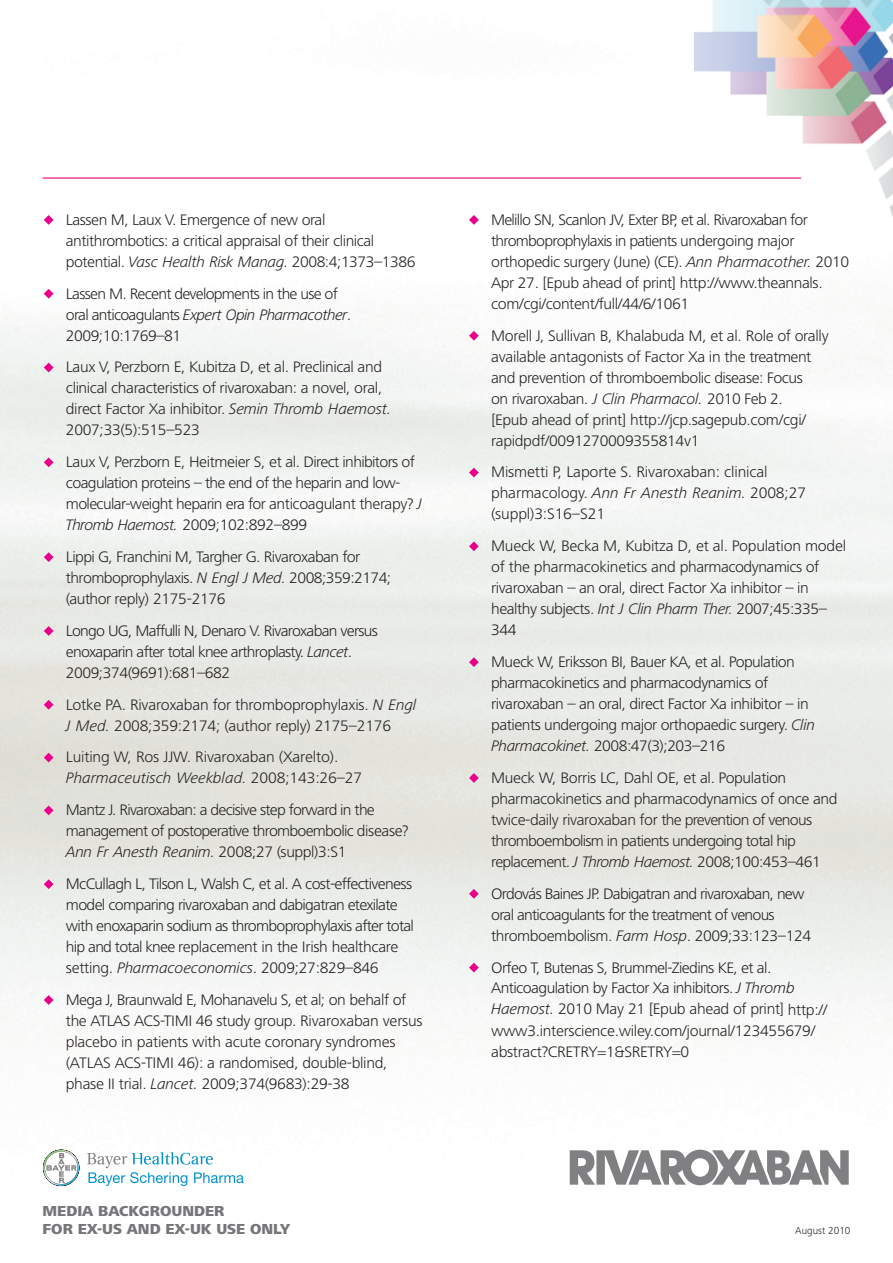
<style>
.page{position:relative;width:893px;height:1263px;background:#fff}
.page>*{position:absolute;margin:0;border:0;box-sizing:border-box;transform-origin:0 0}
.t1{font:300 15.75px/21px "Frutiger Next LT";letter-spacing:-.03em;color:#231f20;scale:1.05 1}
.t2{font:300 15.75px/21px "Frutiger Next LT";letter-spacing:-.01em;color:#231f20;scale:1.05 1}
.t3{font:800 15px/18px "Frutiger Next LT";color:#767579}
.t4{font:300 10.5px "Frutiger Next LT";color:#231f20}
.s1{font-style:italic}
</style>
<div class="page">
<img style="left:0;top:177px;width:893px;height:1010px">
<svg style="left:43px;top:1149px;width:36px;height:37px"></svg>
<svg style="left:87px;top:1152px;width:157px;height:34px"></svg>
<svg style="left:570px;top:1150px;width:279px;height:35px"></svg>
<img style="left:694px;top:0;width:199px;height:279px">
<hr style="left:43px;top:177px;width:758px;height:2px;background:#e80289">
<svg style="left:44px;top:215px;width:10px;height:10px"></svg>
<svg style="left:44px;top:289px;width:10px;height:10px"></svg>
<svg style="left:44px;top:363px;width:10px;height:9px"></svg>
<svg style="left:44px;top:457px;width:10px;height:10px"></svg>
<svg style="left:44px;top:552px;width:10px;height:10px"></svg>
<svg style="left:44px;top:626px;width:10px;height:10px"></svg>
<svg style="left:44px;top:700px;width:10px;height:10px"></svg>
<svg style="left:44px;top:753px;width:10px;height:9px"></svg>
<svg style="left:44px;top:805px;width:10px;height:10px"></svg>
<svg style="left:44px;top:879px;width:10px;height:10px"></svg>
<svg style="left:44px;top:995px;width:10px;height:10px"></svg>
<svg style="left:469px;top:215px;width:10px;height:10px"></svg>
<svg style="left:469px;top:331px;width:10px;height:10px"></svg>
<svg style="left:469px;top:468px;width:10px;height:9px"></svg>
<svg style="left:469px;top:541px;width:10px;height:10px"></svg>
<svg style="left:469px;top:657px;width:10px;height:10px"></svg>
<svg style="left:469px;top:773px;width:10px;height:10px"></svg>
<svg style="left:469px;top:889px;width:10px;height:10px"></svg>
<svg style="left:469px;top:963px;width:10px;height:9px"></svg>
<p class="t1" style="left:66px;top:209px;width:334px">Lassen M, Laux V. Emergence of new oral antithrombotics: a critical appraisal of their clinical potential. <span class="s1">Vasc Health Risk Manag.</span> 2008:4;1373–1386</p>
<p class="t1" style="left:66px;top:283px;width:273px">Lassen M. Recent developments in the use of oral anticoagulants <span class="s1">Expert Opin Pharmacother</span>.<br>2009;10:1769–81</p>
<p class="t1" style="left:66px;top:357px;width:312px">Laux V, Perzborn E, Kubitza D, et al. Preclinical and clinical characteristics of rivaroxaban: a novel, oral, direct Factor Xa inhibitor. <span class="s1">Semin Thromb Haemost.<br></span>2007;33(5):515–523</p>
<p class="t1" style="left:66px;top:451px;width:341px">Laux V, Perzborn E, Heitmeier S, et al. Direct inhibitors of coagulation proteins – the end of the heparin and low&shy;molecular-weight heparin era for anticoagulant therapy? <span class="s1">J Thromb Haemost.</span> 2009;102:892–899</p>
<p class="t1" style="left:66px;top:546px;width:311px">Lippi G, Franchini M, Targher G. Rivaroxaban for thromboprophylaxis. <span class="s1">N Engl J Med.</span> 2008;359:2174; (author reply) 2175-2176</p>
<p class="t1" style="left:66px;top:620px;width:299px">Longo UG, Maffulli N, Denaro V. Rivaroxaban versus enoxaparin after total knee arthroplasty. <span class="s1">Lancet</span>.<br>2009;374(9691):681–682</p>
<p class="t1" style="left:66px;top:694px;width:336px">Lotke PA. Rivaroxaban for thromboprophylaxis. <span class="s1">N Engl<br>J Med.</span> 2008;359:2174; (author reply) 2175–2176</p>
<p class="t2" style="left:66px;top:747px;width:284px">Luiting W, Ros JJW. Rivaroxaban (Xarelto).<br><span class="s1">Pharmaceutisch Weekblad.</span> 2008;143:26–27</p>
<p class="t1" style="left:66px;top:799px;width:328px">Mantz J. Rivaroxaban: a decisive step forward in the management of postoperative thromboembolic disease?<br><span class="s1">Ann Fr Anesth Reanim.</span> 2008;27 (suppl)3:S1</p>
<p class="t1" style="left:66px;top:873px;width:333px">McCullagh L, Tilson L, Walsh C, et al. A cost-effectiveness model comparing rivaroxaban and dabigatran etexilate with enoxaparin sodium as thromboprophylaxis after total hip and total knee replacement in the Irish healthcare setting. <span class="s1">Pharmacoeconomics</span>. 2009;27:829–846</p>
<p class="t1" style="left:66px;top:989px;width:341px">Mega J, Braunwald E, Mohanavelu S, et al; on behalf of the ATLAS ACS-TIMI 46 study group. Rivaroxaban versus placebo in patients with acute coronary syndromes (ATLAS ACS-TIMI 46): a randomised, double-blind, phase II trial. <span class="s1">Lancet.</span> 2009;374(9683):29-38</p>
<p class="t3" style="left:43px;top:1202px;width:249px">MEDIA BACKGROUNDER<br>FOR EX-US AND EX-UK USE ONLY</p>
<p class="t1" style="left:491px;top:209px;width:342px">Melillo SN, Scanlon JV, Exter BP, et al. Rivaroxaban for thromboprophylaxis in patients undergoing major orthopedic surgery (June) (CE). <span class="s1">Ann Pharmacother.</span> 2010<br>Apr 27. [Epub ahead of print] http://www.theannals. com/cgi/content/full/44/6/1061</p>
<p class="t1" style="left:491px;top:325px;width:323px">Morell J, Sullivan B, Khalabuda M, et al. Role of orally available antagonists of Factor Xa in the treatment and prevention of thromboembolic disease: Focus<br>on rivaroxaban. <span class="s1">J Clin Pharmacol.</span> 2010 Feb 2.<br>[Epub ahead of print] http://jcp.sagepub.com/cgi/ rapidpdf/0091270009355814v1</p>
<p class="t2" style="left:491px;top:462px;width:301px">Mismetti P, Laporte S. Rivaroxaban: clinical pharmacology. <span class="s1">Ann Fr Anesth Reanim.</span> 2008;27 (suppl)3:S16–S21</p>
<p class="t1" style="left:491px;top:535px;width:340px">Mueck W, Becka M, Kubitza D, et al. Population model of the pharmacokinetics and pharmacodynamics of rivaroxaban – an oral, direct Factor Xa inhibitor – in healthy subjects. <span class="s1">Int J Clin Pharm Ther.</span> 2007;45:335– 344</p>
<p class="t1" style="left:491px;top:651px;width:310px">Mueck W, Eriksson BI, Bauer KA, et al. Population pharmacokinetics and pharmacodynamics of rivaroxaban – an oral, direct Factor Xa inhibitor – in patients undergoing major orthopaedic surgery. <span class="s1">Clin Pharmacokinet.</span> 2008:47(3);203–216</p>
<p class="t1" style="left:491px;top:767px;width:331px">Mueck W, Borris LC, Dahl OE, et al. Population pharmacokinetics and pharmacodynamics of once and twice-daily rivaroxaban for the prevention of venous thromboembolism in patients undergoing total hip replacement. <span class="s1">J Thromb Haemost.</span> 2008;100:453–461</p>
<p class="t1" style="left:491px;top:883px;width:306px">Ordovás Baines JP. Dabigatran and rivaroxaban, new oral anticoagulants for the treatment of venous thromboembolism. <span class="s1">Farm Hosp</span>. 2009;33:123–124</p>
<p class="t1" style="left:491px;top:957px;width:322px">Orfeo T, Butenas S, Brummel-Ziedins KE, et al.<br>Anticoagulation by Factor Xa inhibitors. <span class="s1">J Thromb Haemost.</span> 2010 May 21 [Epub ahead of print] http:// www3.interscience.wiley.com/journal/123455679/ abstract?CRETRY=1&amp;SRETRY=0</p>
<p class="t4" style="left:795px;top:1225px;width:57px">August 2010</p>
</div>
